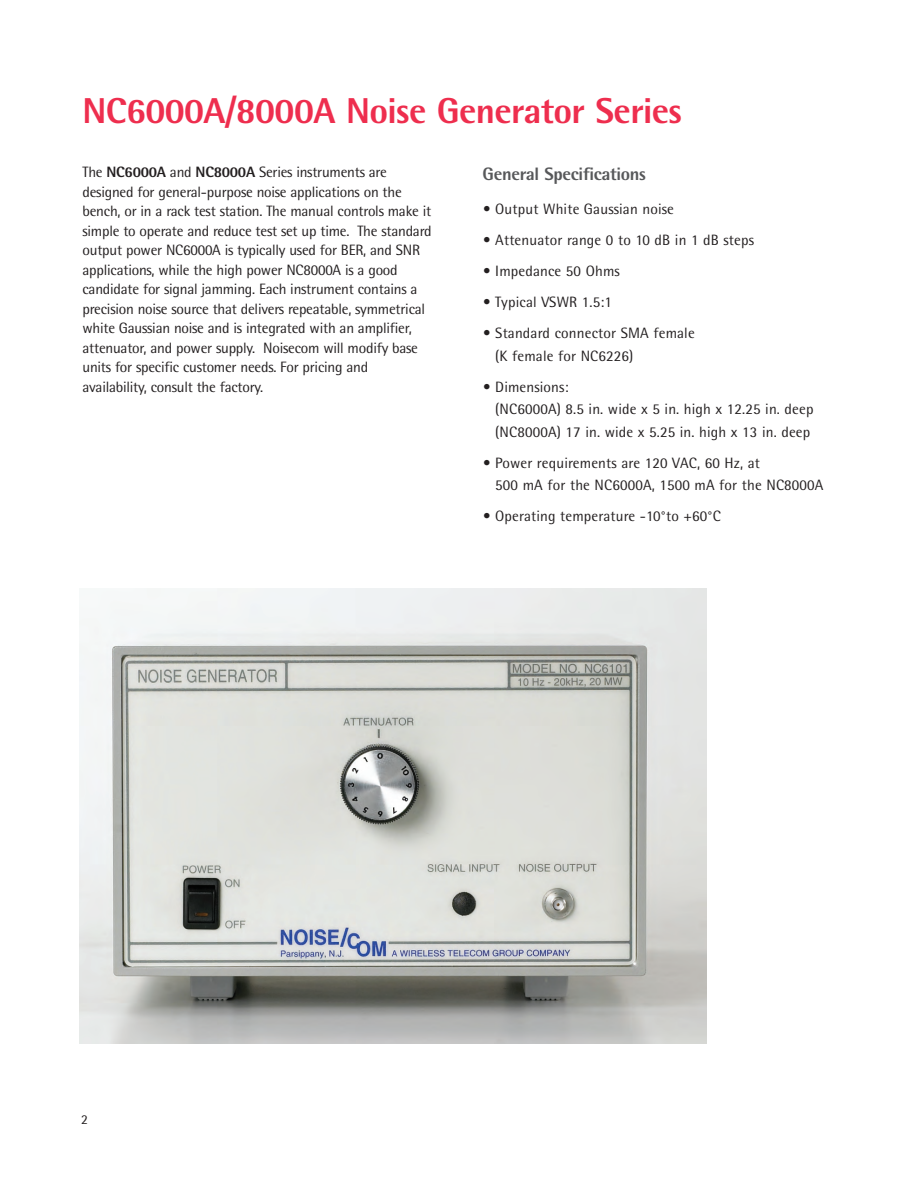
<style>
.page{position:relative;width:918px;height:1188px;background:#fff}
.page>*{position:absolute;margin:0;border:0;box-sizing:border-box;transform-origin:0 0}
.t1{font:800 36px "Rotis Semi Sans";letter-spacing:-.015em;color:#ee2e4e}
.t2{font:800 18px "Rotis Semi Sans";letter-spacing:-.015em;color:#57585a}
.t3{font:15px/19.5px "Rotis Semi Sans";letter-spacing:-.015em;color:#231f20}
.t4{font:15px/22.5px "Rotis Semi Sans";letter-spacing:.01em;color:#231f20}
.t5{font:13.5px "Rotis Semi Sans";color:#231f20}
.s1{font-weight:800}
</style>
<div class="page">
<img style="left:80px;top:588px;width:626px;height:455px">
<h1 class="t1" style="left:82px;top:98px;width:601px">NC6000A/8000A Noise Generator Series</h1>
<p class="t2" style="left:483px;top:167px;width:165px">General Specifications</p>
<p class="t3" style="left:82px;top:164px;width:351px">The <span class="s1">NC6000A</span> and <span class="s1">NC8000A</span> Series instruments are designed for general-purpose noise applications on the bench, or in a rack test station. The manual controls make it simple to operate and reduce test set up time. The standard output power NC6000A is typically used for BER, and SNR applications, while the high power NC8000A is a good candidate for signal jamming. Each instrument contains a precision noise source that delivers repeatable, symmetrical white Gaussian noise and is integrated with an amplifier, attenuator, and power supply. Noisecom will modify base units for specific customer needs. For pricing and availability, consult the factory.</p>
<p class="t4" style="left:483px;top:200px;width:192px">• Output White Gaussian noise</p>
<p class="t4" style="left:483px;top:231px;width:272px">• Attenuator range 0 to 10 dB in 1 dB steps</p>
<p class="t4" style="left:483px;top:262px;width:138px">• Impedance 50 Ohms</p>
<p class="t4" style="left:483px;top:293px;width:130px">• Typical VSWR 1.5:1</p>
<p class="t4" style="left:495px;top:324px;width:201px;text-indent:-12px">• Standard connector SMA female (K female for NC6226)</p>
<p class="t4" style="left:495px;top:377px;width:320px;text-indent:-12px">• Dimensions:<br>(NC6000A) 8.5 in. wide x 5 in. high x 12.25 in. deep (NC8000A) 17 in. wide x 5.25 in. high x 13 in. deep</p>
<p class="t4" style="left:495px;top:453px;width:330px;text-indent:-12px">• Power requirements are 120 VAC, 60 Hz, at<br>500 mA for the NC6000A, 1500 mA for the NC8000A</p>
<p class="t4" style="left:483px;top:507px;width:239px">• Operating temperature -10°to +60°C</p>
<p class="t5" style="left:81px;top:1114px;width:8px">2</p>
</div>
